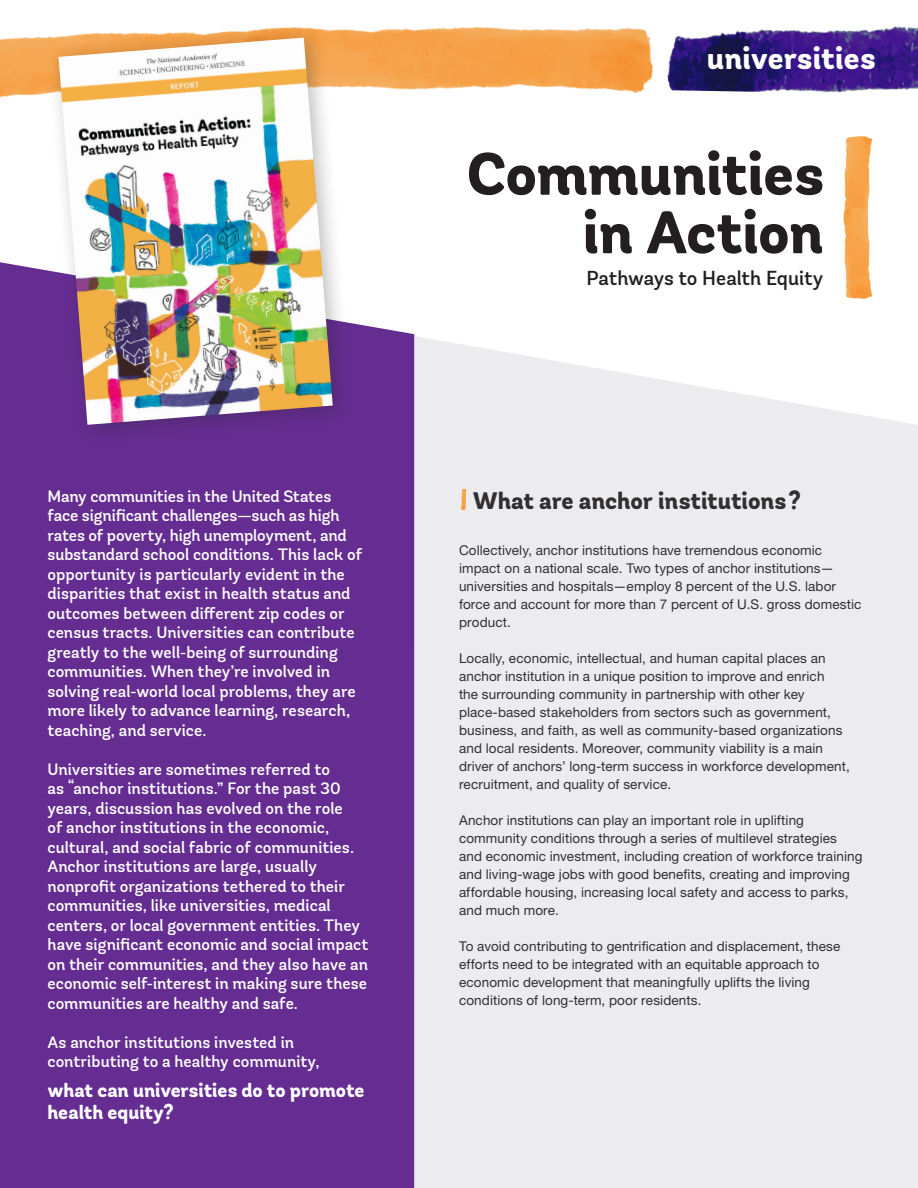
<style>
.page{position:relative;width:918px;height:1188px;background:#fff}
.page>*{position:absolute;margin:0;border:0;box-sizing:border-box;transform-origin:0 0}
.t1{font:800 60px "Andes Rounded";letter-spacing:-.015em;color:#231f20}
.t2{font:800 31.05px "Andes Rounded";letter-spacing:.005em;color:#fff}
.t3{font:800 23.85px "Andes Rounded";letter-spacing:-.005em;color:#312f30}
.t4{font:500 20.25px "Andes Rounded";letter-spacing:-.01em;color:#231f20}
.t5{font:800 19.5px/22.5px "Andes Rounded";letter-spacing:-.005em;color:#fff}
.t6{font:500 16.5px/19.5px "Andes Rounded";color:#fff}
.t7{font:13.5px/18px "Helvetica Neue LT Std";letter-spacing:.01em;color:#312f30}
</style>
<div class="page">
<img style="left:0;top:27px;width:638px;height:71px">
<div style="left:414px;top:334px;width:504px;height:854px;background:#ececee"></div>
<img style="left:638px;top:26px;width:280px;height:67px">
<div style="left:0;top:262px;width:414px;height:926px;background:#652d91"></div>
<img style="left:459px;top:489px;width:8px;height:23px">
<div style="left:46px;top:23px;width:309px;height:423px;background:#231f20;opacity:.3"></div>
<img style="left:59px;top:38px;width:274px;height:387px">
<img style="left:843px;top:136px;width:30px;height:163px">
<p class="t6" style="left:48px;top:487px;width:316px">Many communities in the United States face significant challenges—such as high rates of poverty, high unemployment, and substandard school conditions. This lack of opportunity is particularly evident in the disparities that exist in health status and outcomes between different zip codes or census tracts. Universities can contribute greatly to the well-being of surrounding communities. When they’re involved in solving real-world local problems, they are more likely to advance learning, research, teaching, and service.</p>
<p class="t6" style="left:48px;top:760px;width:323px">Universities are sometimes referred to<br>as “anchor institutions.” For the past 30 years, discussion has evolved on the role<br>of anchor institutions in the economic, cultural, and social fabric of communities.<br>Anchor institutions are large, usually nonprofit organizations tethered to their communities, like universities, medical centers, or local government entities. They have significant economic and social impact on their communities, and they also have an economic self-interest in making sure these communities are healthy and safe.</p>
<p class="t6" style="left:48px;top:1033px;width:274px">As anchor institutions invested in contributing to a healthy community,</p>
<p class="t5" style="left:48px;top:1079px;width:319px">what can universities do to promote health equity?</p>
<p class="t2" style="left:707px;top:38px;width:170px">universities</p>
<p class="t1" style="left:467px;top:136px;width:358px">Communities</p>
<p class="t1" style="left:583px;top:195px;width:242px">in Action</p>
<p class="t4" style="left:586px;top:265px;width:238px">Pathways to Health Equity</p>
<p class="t3" style="left:473px;top:485px;width:329px">What are anchor institutions?</p>
<p class="t7" style="left:459px;top:541px;width:404px">Collectively, anchor institutions have tremendous economic impact on a national scale. Two types of anchor institutions— universities and hospitals—employ 8 percent of the U.S. labor force and account for more than 7 percent of U.S. gross domestic product.</p>
<p class="t7" style="left:459px;top:649px;width:392px">Locally, economic, intellectual, and human capital places an anchor institution in a unique position to improve and enrich<br>the surrounding community in partnership with other key place-based stakeholders from sectors such as government, business, and faith, as well as community-based organizations and local residents. Moreover, community viability is a main driver of anchors’ long-term success in workforce development, recruitment, and quality of service.</p>
<p class="t7" style="left:459px;top:811px;width:405px">Anchor institutions can play an important role in uplifting community conditions through a series of multilevel strategies and economic investment, including creation of workforce training and living-wage jobs with good benefits, creating and improving affordable housing, increasing local safety and access to parks, and much more.</p>
<p class="t7" style="left:459px;top:937px;width:383px">To avoid contributing to gentrification and displacement, these efforts need to be integrated with an equitable approach to economic development that meaningfully uplifts the living conditions of long-term, poor residents.</p>
</div>
